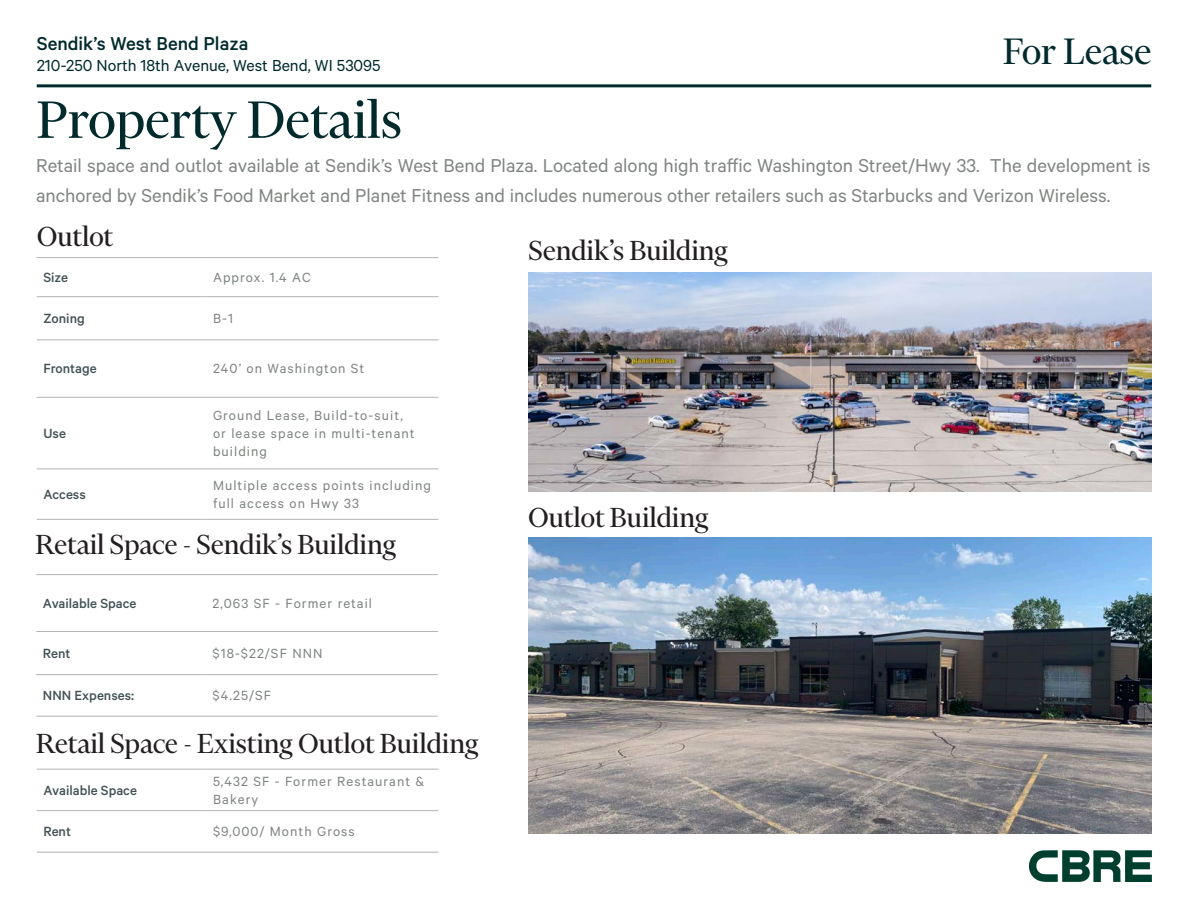
<style>
.page{position:relative;width:1188px;height:918px;background:#fff}
.page>*{position:absolute;margin:0;border:0;box-sizing:border-box;transform-origin:0 0}
.Heading_Small{font:60px "Financier Display";color:#012a2d}
.t1{font:42px "Financier Display";color:#012a2d}
.t2{font:31.5px "Financier Display";color:#231f20}
.t3{font:21px/30px "Calibre";color:#808581}
.t4{font:500 21px "Calibre";color:#012a2d}
.t5{font:18px "Calibre";color:#012a2d}
.Table_Content{font:15px/18px "Calibre";letter-spacing:.07em;color:#7f8480}
.Table_Content_Bold{font:500 15px "Calibre";color:#435254}
</style>
<div class="page">
<hr style="left:37px;top:257px;width:169px;height:1px;background:#b2b3b7">
<hr style="left:206px;top:257px;width:232px;height:1px;background:#b2b3b7">
<hr style="left:37px;top:296px;width:169px;height:1px;background:#b2b3b7">
<hr style="left:206px;top:296px;width:232px;height:1px;background:#b2b3b7">
<hr style="left:37px;top:340px;width:169px;height:1px;background:#b2b3b7">
<hr style="left:206px;top:340px;width:232px;height:1px;background:#b2b3b7">
<hr style="left:37px;top:397px;width:169px;height:1px;background:#b2b3b7">
<hr style="left:206px;top:397px;width:232px;height:1px;background:#b2b3b7">
<hr style="left:37px;top:469px;width:169px;height:1px;background:#b2b3b7">
<hr style="left:206px;top:469px;width:232px;height:1px;background:#b2b3b7">
<hr style="left:37px;top:519px;width:169px;height:1px;background:#b2b3b7">
<hr style="left:206px;top:519px;width:232px;height:1px;background:#b2b3b7">
<hr style="left:37px;top:84px;width:1114px;height:3px;background:#012a2d">
<img style="left:1030px;top:851px;width:121px;height:30px">
<img style="left:528px;top:273px;width:623px;height:218px">
<hr style="left:36px;top:574px;width:170px;height:1px;background:#b2b3b7">
<hr style="left:206px;top:574px;width:232px;height:1px;background:#b2b3b7">
<hr style="left:36px;top:631px;width:170px;height:1px;background:#b2b3b7">
<hr style="left:206px;top:631px;width:232px;height:1px;background:#b2b3b7">
<hr style="left:36px;top:674px;width:170px;height:1px;background:#b2b3b7">
<hr style="left:206px;top:674px;width:232px;height:1px;background:#b2b3b7">
<hr style="left:36px;top:716px;width:170px;height:1px;background:#b2b3b7">
<hr style="left:206px;top:716px;width:232px;height:1px;background:#b2b3b7">
<img style="left:528px;top:538px;width:623px;height:296px">
<hr style="left:37px;top:769px;width:169px;height:1px;background:#b2b3b7">
<hr style="left:206px;top:769px;width:232px;height:1px;background:#b2b3b7">
<hr style="left:37px;top:810px;width:169px;height:1px;background:#b2b3b7">
<hr style="left:206px;top:810px;width:232px;height:1px;background:#b2b3b7">
<hr style="left:37px;top:852px;width:169px;height:1px;background:#b2b3b7">
<hr style="left:206px;top:852px;width:232px;height:1px;background:#b2b3b7">
<p class="t4" style="left:37px;top:32px;width:213px">Sendik’s West Bend Plaza</p>
<p class="t5" style="left:37px;top:55px;width:346px">210-250 North 18th Avenue, West Bend, WI 53095</p>
<p class="Heading_Small" style="left:37px;top:88px;width:367px">Property Details</p>
<p class="t1" style="left:1003px;top:29px;width:150px">For Lease</p>
<p class="t3" style="left:36px;top:150px;width:1116px">Retail space and outlot available at Sendik’s West Bend Plaza. Located along high traffic Washington Street/Hwy 33. The development is anchored by Sendik’s Food Market and Planet Fitness and includes numerous other retailers such as Starbucks and Verizon Wireless.</p>
<p class="t2" style="left:37px;top:220px;width:78px">Outlot</p>
<p class="Table_Content_Bold" style="left:43px;top:269px;width:26px">Size</p>
<p class="Table_Content" style="left:213px;top:268px;width:99px">Approx. 1.4 AC</p>
<p class="Table_Content_Bold" style="left:43px;top:310px;width:43px">Zoning</p>
<p class="Table_Content" style="left:213px;top:309px;width:21px">B-1</p>
<p class="Table_Content_Bold" style="left:43px;top:360px;width:55px">Frontage</p>
<p class="Table_Content" style="left:213px;top:359px;width:153px">240’ on Washington St</p>
<p class="Table_Content_Bold" style="left:43px;top:425px;width:24px">Use</p>
<p class="Table_Content" style="left:213px;top:406px;width:203px">Ground Lease, Build-to-suit, or lease space in multi-tenant building</p>
<p class="Table_Content_Bold" style="left:43px;top:486px;width:44px">Access</p>
<p class="Table_Content" style="left:213px;top:476px;width:220px">Multiple access points including full access on Hwy 33</p>
<p class="t2" style="left:36px;top:528px;width:362px">Retail Space - Sendik’s Building</p>
<p class="Table_Content_Bold" style="left:43px;top:594px;width:95px">Available Space</p>
<p class="Table_Content" style="left:212px;top:594px;width:161px">2,063 SF - Former retail</p>
<p class="Table_Content_Bold" style="left:43px;top:645px;width:29px">Rent</p>
<p class="Table_Content" style="left:212px;top:644px;width:112px">$18-$22/SF NNN</p>
<p class="Table_Content_Bold" style="left:43px;top:687px;width:93px">NNN Expenses:</p>
<p class="Table_Content" style="left:212px;top:686px;width:60px">$4.25/SF</p>
<p class="t2" style="left:36px;top:727px;width:443px">Retail Space - Existing Outlot Building</p>
<p class="Table_Content_Bold" style="left:43px;top:781px;width:95px">Available Space</p>
<p class="Table_Content" style="left:213px;top:772px;width:213px">5,432 SF - Former Restaurant &amp;<br>Bakery</p>
<p class="Table_Content_Bold" style="left:43px;top:823px;width:29px">Rent</p>
<p class="Table_Content" style="left:213px;top:822px;width:143px">$9,000/ Month Gross</p>
<p class="t2" style="left:528px;top:234px;width:201px">Sendik’s Building</p>
<p class="t2" style="left:528px;top:501px;width:182px">Outlot Building</p>
</div>
